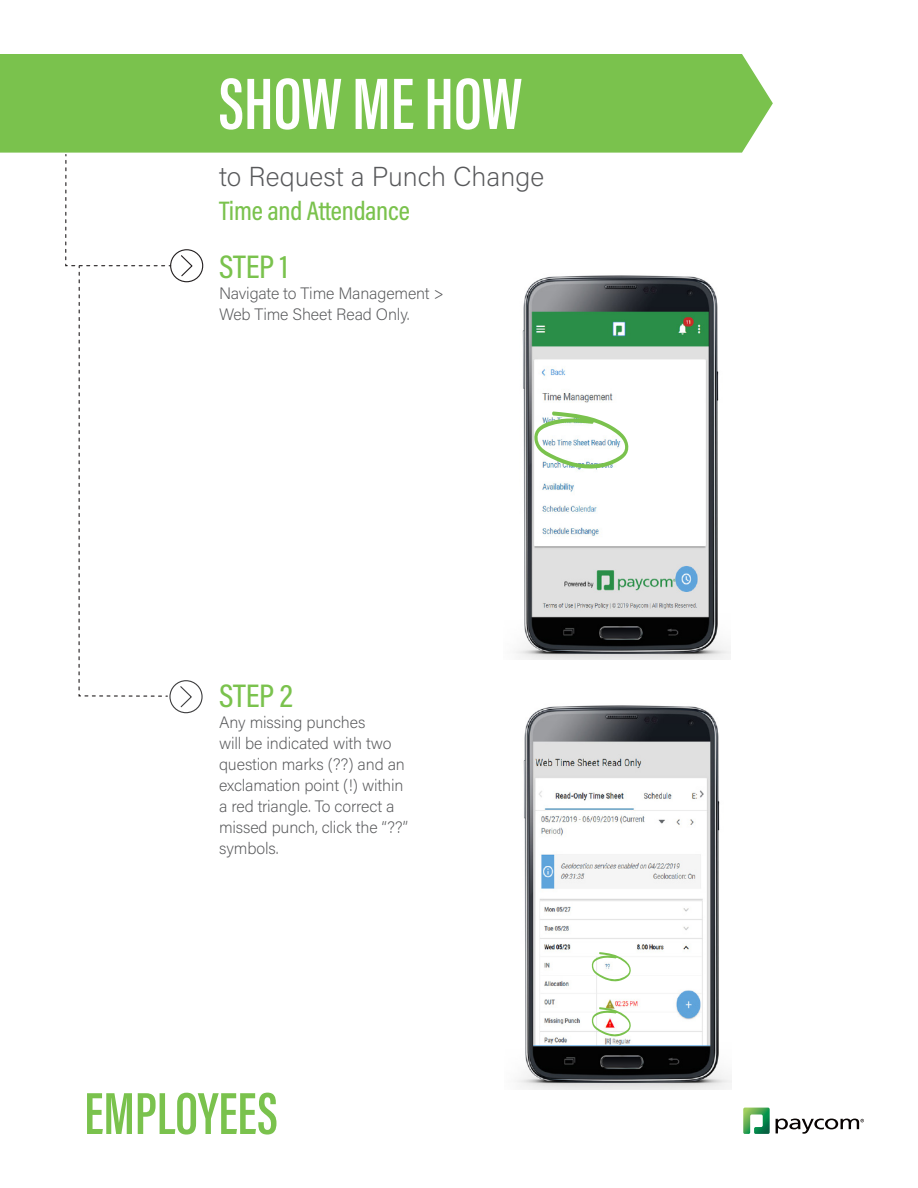
<style>
.page{position:relative;width:918px;height:1188px;background:#fff}
.page>*{position:absolute;margin:0;border:0;box-sizing:border-box;transform-origin:0 0}
.t1{font:600 75px "Acumin Pro Extra Cond";color:#fff}
.t2{font:600 61.05px "Acumin Pro Extra Cond";color:#7ac24d}
.t3{font:500 33px "Acumin Pro Cond";letter-spacing:-.005em;color:#7ac24d}
.t4{font:200 27.3px "Acumin Pro";color:#57585a}
.t5{font:500 27px "Acumin Pro Cond";letter-spacing:-.01em;color:#7ac24d}
.t6{font:200 16.5px/21px "Acumin Pro";letter-spacing:-.01em;color:#57585a}
</style>
<div class="page">
<div style="left:0;top:54px;width:773px;height:99px;background:#7ac24d"></div>
<svg style="left:743px;top:1108px;width:27px;height:26px"></svg>
<svg style="left:776px;top:1119px;width:88px;height:15px"></svg>
<img style="left:516px;top:275px;width:215px;height:385px">
<svg style="left:65px;top:154px;width:107px;height:543px"></svg>
<div style="left:170px;top:249px;width:33px;height:33px;border:1px solid #231f20;border-radius:50%"></div>
<svg style="left:181px;top:255px;width:12px;height:22px"></svg>
<div style="left:170px;top:681px;width:32px;height:32px;background:#fff;border-radius:50%"></div>
<div style="left:169px;top:680px;width:34px;height:33px;border:1px solid #3e3e3f;border-radius:50%"></div>
<svg style="left:180px;top:686px;width:12px;height:22px"></svg>
<svg style="left:533px;top:411px;width:97px;height:60px"></svg>
<img style="left:517px;top:705px;width:215px;height:384px">
<svg style="left:591px;top:1007px;width:40px;height:31px"></svg>
<svg style="left:591px;top:952px;width:40px;height:31px"></svg>
<p class="t1" style="left:219px;top:58px;width:305px">SHOW ME HOW</p>
<p class="t4" style="left:219px;top:158px;width:327px">to Request a Punch Change</p>
<p class="t5" style="left:219px;top:193px;width:192px">Time and Attendance</p>
<p class="t3" style="left:219px;top:245px;width:71px">STEP 1</p>
<p class="t6" style="left:219px;top:282px;width:226px">Navigate to Time Management &gt;<br>Web Time Sheet Read Only.</p>
<p class="t3" style="left:219px;top:675px;width:75px">STEP 2</p>
<p class="t6" style="left:219px;top:712px;width:191px">Any missing punches<br>will be indicated with two question marks (??) and an exclamation point (!) within a red triangle. To correct a missed punch, click the “??” symbols.</p>
<h2 class="t2" style="left:84px;top:1076px;width:195px">EMPLOYEES</h2>
</div>
